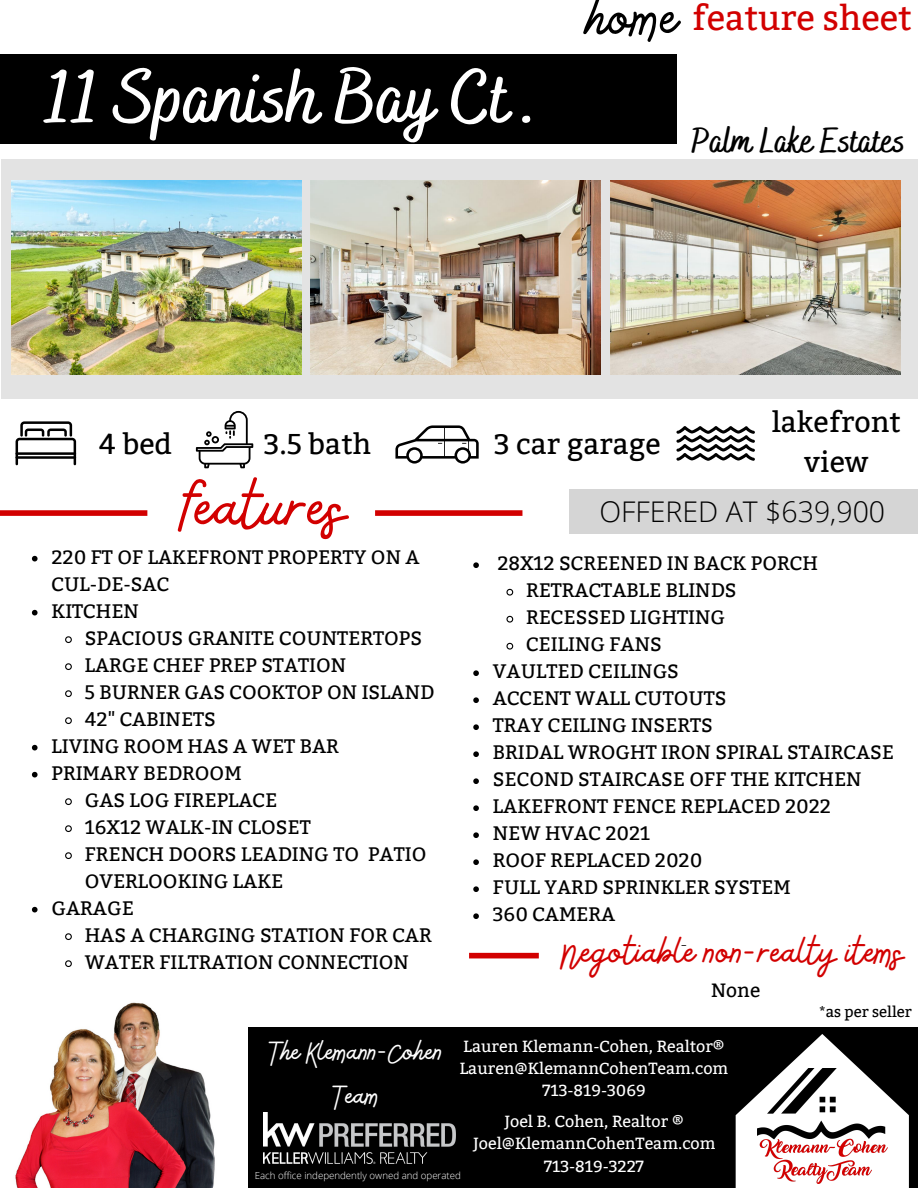
<style>
.page{position:relative;width:918px;height:1188px;background:#fff}
.page>*{position:absolute;margin:0;border:0;box-sizing:border-box;transform-origin:0 0}
.t1{font:700 75.45px "Bakerie Smooth";color:#fff}
.t2{font:71.85px "Bellaboo";color:#d20000}
.t3{font:41.55px "Bellaboo";color:#d20000}
.t4{font:700 34.95px "Bakerie Smooth";color:#000}
.t5{font:34.5px "Bitter";color:#d20000}
.t6{font:31.5px/43.8px "Bellaboo";color:#fff;text-align:center}
.t7{font:28.5px/39.3px "Bitter";color:#000;text-align:center}
.t8{font:300 28.5px "Open Sans";color:#000}
.t9{font:19.5px/27px "Bitter";color:#000}
.t10{font:300 19.5px "Open Sans";color:#000}
.t11{font:19.2px "Bitter";color:#000}
.t12{font:16.05px/22.2px "Bitter";color:#fff;text-align:center}
.t13{font:15px "Bitter";color:#000}
.t14{font:300 9.75px "Open Sans";color:#fff}
.s1{font-family:"Bellaboo";font-size:65.7px;color:#000}
</style>
<div class="page">
<div style="left:0;top:54px;width:677px;height:90px;background:#000"></div>
<div style="left:570px;top:489px;width:348px;height:45px;background:#d5d5d5"></div>
<div style="left:1px;top:159px;width:917px;height:240px;background:#e3e3e3"></div>
<svg style="left:16px;top:421px;width:60px;height:44px"></svg>
<svg style="left:196px;top:411px;width:57px;height:57px"></svg>
<svg style="left:395px;top:425px;width:84px;height:39px"></svg>
<div style="left:1px;top:1028px;width:917px;height:160px;background:#000"></div>
<svg style="left:736px;top:1034px;width:173px;height:154px"></svg>
<img style="left:757px;top:1069px;width:131px;height:114px">
<div style="left:375px;top:510px;width:147px;height:6px;background:#d20000"></div>
<div style="left:0;top:510px;width:147px;height:6px;background:#d20000"></div>
<img style="left:264px;top:1113px;width:191px;height:50px">
<div style="left:469px;top:953px;width:70px;height:5px;background:#d20000"></div>
<img style="left:1px;top:1002px;width:247px;height:186px">
<img style="left:11px;top:181px;width:290px;height:193px">
<img style="left:311px;top:181px;width:290px;height:193px">
<img style="left:610px;top:181px;width:291px;height:193px">
<svg style="left:676px;top:426px;width:79px;height:35px"></svg>
<svg style="left:473px;top:562px;width:6px;height:6px"></svg>
<svg style="left:506px;top:588px;width:8px;height:8px"></svg>
<svg style="left:506px;top:615px;width:8px;height:8px"></svg>
<svg style="left:506px;top:642px;width:8px;height:8px"></svg>
<svg style="left:473px;top:670px;width:6px;height:6px"></svg>
<svg style="left:473px;top:697px;width:6px;height:6px"></svg>
<svg style="left:473px;top:724px;width:6px;height:6px"></svg>
<svg style="left:473px;top:751px;width:6px;height:6px"></svg>
<svg style="left:473px;top:778px;width:6px;height:6px"></svg>
<svg style="left:473px;top:805px;width:6px;height:6px"></svg>
<svg style="left:473px;top:832px;width:6px;height:6px"></svg>
<svg style="left:473px;top:859px;width:6px;height:6px"></svg>
<svg style="left:473px;top:886px;width:6px;height:6px"></svg>
<svg style="left:473px;top:913px;width:6px;height:6px"></svg>
<svg style="left:32px;top:556px;width:6px;height:5px"></svg>
<svg style="left:32px;top:610px;width:6px;height:5px"></svg>
<svg style="left:65px;top:636px;width:7px;height:7px"></svg>
<svg style="left:65px;top:663px;width:7px;height:7px"></svg>
<svg style="left:65px;top:690px;width:7px;height:7px"></svg>
<svg style="left:65px;top:717px;width:7px;height:7px"></svg>
<svg style="left:32px;top:745px;width:6px;height:5px"></svg>
<svg style="left:32px;top:772px;width:6px;height:5px"></svg>
<svg style="left:65px;top:798px;width:7px;height:7px"></svg>
<svg style="left:65px;top:825px;width:7px;height:7px"></svg>
<svg style="left:65px;top:852px;width:7px;height:7px"></svg>
<svg style="left:32px;top:907px;width:6px;height:5px"></svg>
<svg style="left:65px;top:933px;width:7px;height:7px"></svg>
<svg style="left:65px;top:960px;width:7px;height:7px"></svg>
<h1 class="t1" style="left:46px;top:53px;width:494px">11 Spanish Bay Ct .</h1>
<h3 class="t5" style="left:586px;top:-2px;width:327px"><span class="s1">home</span> feature sheet</h3>
<h3 class="t4" style="left:691px;top:120px;width:216px">Palm Lake Estates</h3>
<h3 class="t7" style="left:99px;top:425px;width:75px">4 bed</h3>
<h3 class="t7" style="left:264px;top:425px;width:109px">3.5 bath</h3>
<h3 class="t7" style="left:494px;top:425px;width:168px">3 car garage</h3>
<h3 class="t7" style="left:772px;top:403px;width:131px">lakefront view</h3>
<h2 class="t2" style="left:181px;top:461px;width:167px">features</h2>
<p class="t9" style="left:52px;top:544px;width:370px">220 FT OF LAKEFRONT PROPERTY ON A<br>CUL-DE-SAC<br>KITCHEN</p>
<p class="t9" style="left:85px;top:625px;width:339px">SPACIOUS GRANITE COUNTERTOPS</p>
<p class="t9" style="left:85px;top:652px;width:263px">LARGE CHEF PREP STATION</p>
<p class="t9" style="left:85px;top:679px;width:351px">5 BURNER GAS COOKTOP ON ISLAND</p>
<p class="t9" style="left:85px;top:706px;width:133px">42" CABINETS</p>
<p class="t9" style="left:52px;top:733px;width:289px">LIVING ROOM HAS A WET BAR</p>
<p class="t9" style="left:52px;top:760px;width:191px">PRIMARY BEDROOM</p>
<p class="t9" style="left:85px;top:787px;width:194px">GAS LOG FIREPLACE</p>
<p class="t9" style="left:85px;top:814px;width:227px">16X12 WALK-IN CLOSET</p>
<p class="t9" style="left:85px;top:841px;width:343px">FRENCH DOORS LEADING TO PATIO</p>
<p class="t9" style="left:85px;top:868px;width:200px">OVERLOOKING LAKE</p>
<p class="t9" style="left:52px;top:895px;width:84px">GARAGE</p>
<p class="t9" style="left:85px;top:922px;width:349px">HAS A CHARGING STATION FOR CAR</p>
<p class="t9" style="left:85px;top:949px;width:326px">WATER FILTRATION CONNECTION</p>
<h3 class="t8" style="left:600px;top:492px;width:287px">OFFERED AT $639,900</h3>
<p class="t9" style="left:497px;top:550px;width:322px">28X12 SCREENED IN BACK PORCH</p>
<p class="t9" style="left:526px;top:577px;width:212px">RETRACTABLE BLINDS</p>
<p class="t9" style="left:526px;top:604px;width:201px">RECESSED LIGHTING</p>
<p class="t9" style="left:526px;top:631px;width:137px">CEILING FANS</p>
<p class="t9" style="left:493px;top:658px;width:188px">VAULTED CEILINGS</p>
<p class="t9" style="left:493px;top:685px;width:235px">ACCENT WALL CUTOUTS</p>
<p class="t9" style="left:493px;top:712px;width:221px">TRAY CEILING INSERTS</p>
<p class="t9" style="left:493px;top:739px;width:403px">BRIDAL WROGHT IRON SPIRAL STAIRCASE</p>
<p class="t9" style="left:493px;top:766px;width:370px">SECOND STAIRCASE OFF THE KITCHEN</p>
<p class="t9" style="left:493px;top:793px;width:340px">LAKEFRONT FENCE REPLACED 2022</p>
<p class="t9" style="left:493px;top:820px;width:159px">NEW HVAC 2021</p>
<p class="t9" style="left:493px;top:847px;width:211px">ROOF REPLACED 2020</p>
<p class="t9" style="left:493px;top:874px;width:299px">FULL YARD SPRINKLER SYSTEM</p>
<p class="t9" style="left:493px;top:901px;width:124px">360 CAMERA</p>
<p class="t10" style="left:681px;top:930px;width:8px">-</p>
<h3 class="t3" style="left:563px;top:925px;width:342px">Negotiable non-realty items</h3>
<p class="t11" style="left:711px;top:979px;width:51px">None</p>
<p class="t13" style="left:820px;top:1003px;width:94px">*as per seller</p>
<h3 class="t6" style="left:269px;top:1030px;width:175px">The Klemann-Cohen<br>Team</h3>
<p class="t12" style="left:460px;top:1035px;width:270px">Lauren Klemann-Cohen, Realtor®<br>Lauren@KlemannCohenTeam.com<br>713-819-3069</p>
<p class="t12" style="left:473px;top:1111px;width:244px">Joel B. Cohen, Realtor ®<br>Joel@KlemannCohenTeam.com<br>713-819-3227</p>
<p class="t14" style="left:255px;top:1169px;width:208px">Each office independently owned and operated</p>
</div>
